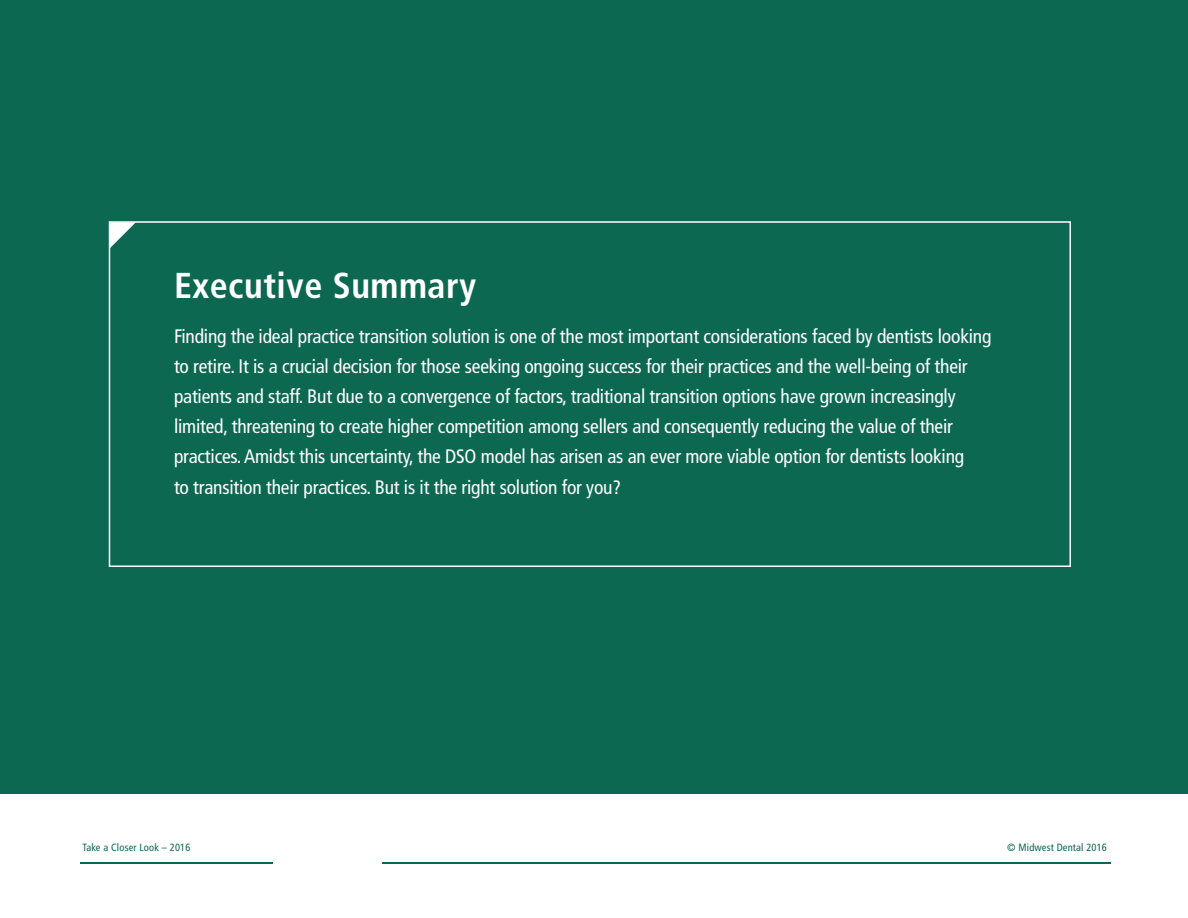
<style>
.page{position:relative;width:1188px;height:918px;background:#fff}
.page>*{position:absolute;margin:0;border:0;box-sizing:border-box;transform-origin:0 0}
.t1{font:700 condensed 36px "Frutiger LT Std";letter-spacing:.015em;color:#fff}
.t2{font:condensed 19.5px/30px "Frutiger LT Std";letter-spacing:-.01em;color:#fff}
.t3{font:condensed 10.5px "Frutiger LT Std";letter-spacing:.015em;color:#0d6852}
</style>
<div class="page">
<div style="left:0;top:0;width:1188px;height:794px;background:#0d6852"></div>
<div style="left:109px;top:221px;width:962px;height:346px;border:2px solid #fff"></div>
<svg style="left:110px;top:222px;width:26px;height:26px"></svg>
<hr style="left:80px;top:862px;width:193px;height:2px;background:#0d6852">
<hr style="left:382px;top:862px;width:728px;height:2px;background:#0d6852">
<p class="t1" style="left:174px;top:264px;width:304px">Executive Summary</p>
<p class="t2" style="left:174px;top:321px;width:819px">Finding the ideal practice transition solution is one of the most important considerations faced by dentists looking to retire. It is a crucial decision for those seeking ongoing success for their practices and the well-being of their patients and staff. But due to a convergence of factors, traditional transition options have grown increasingly</p>
<p class="t2" style="left:174px;top:411px;width:780px">limited, threatening to create higher competition among sellers and consequently reducing the value of their</p>
<p class="t2" style="left:174px;top:441px;width:792px">practices. Amidst this uncertainty, the DSO model has arisen as an ever more viable option for dentists looking</p>
<p class="t2" style="left:174px;top:473px;width:449px">to transition their practices. But is it the right solution for you?</p>
<p class="t3" style="left:82px;top:841px;width:110px">Take a Closer Look – 2016</p>
<p class="t3" style="left:1007px;top:841px;width:101px">© Midwest Dental 2016</p>
</div>
